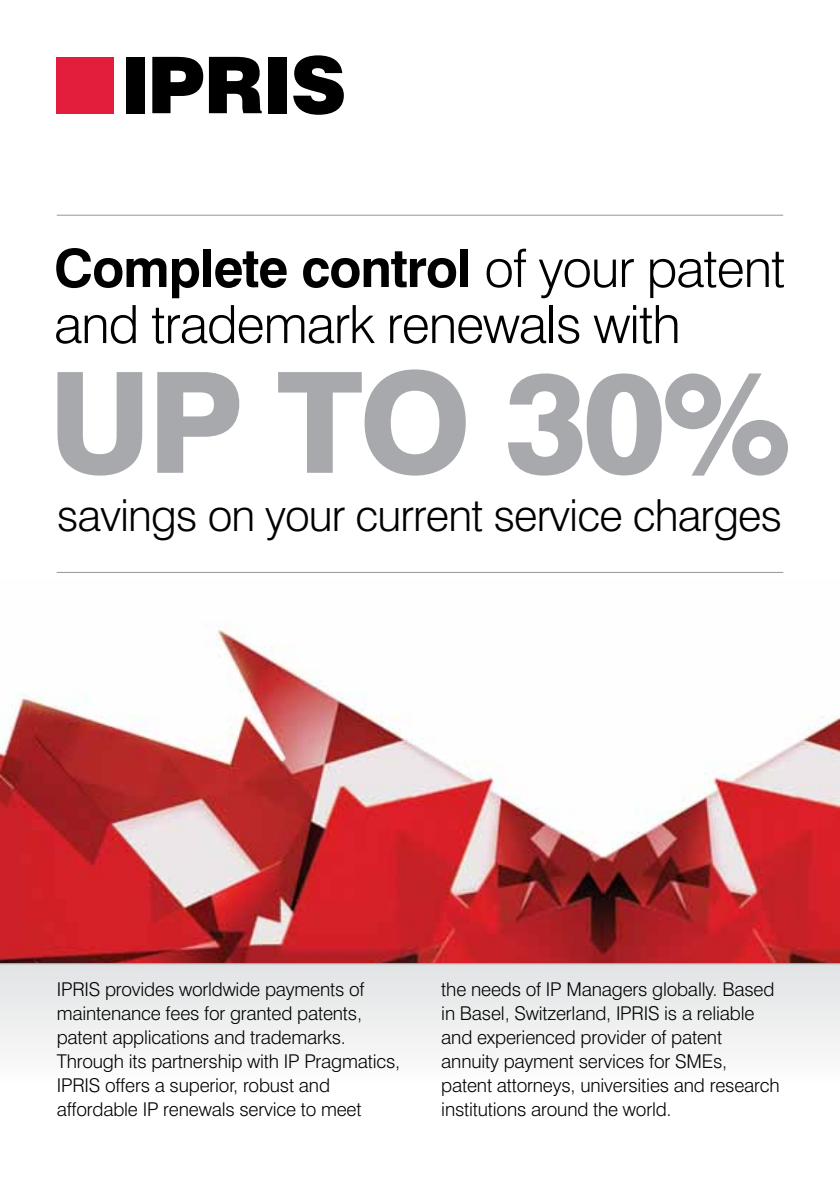
<style>
.page{position:relative;width:840px;height:1191px;background:#fff}
.page>*{position:absolute;margin:0;border:0;box-sizing:border-box;transform-origin:0 0}
.t1{font:800 140px "Swiss 721 BT";color:#a7a9ac}
.t2{font:900 78.4px "Swiss 721 BT";letter-spacing:-.02em;color:#000}
.t3{font:300 52.8px/56px "Swiss 721 BT";letter-spacing:-.02em;color:#000}
.t4{font:300 44.2px "Swiss 721 BT";letter-spacing:-.02em;color:#000}
.t5{font:300 19px/24px "Swiss 721 BT";letter-spacing:-.01em;color:#000}
.s1{font-weight:700}
</style>
<div class="page">
<img style="left:0;top:623px;width:839px;height:340px">
<div style="left:0;top:963px;width:839px;height:228px;background:linear-gradient(to bottom,#e7e7e8,#fff)"></div>
<hr style="left:0;top:963px;width:839px;height:1px;background:#939598">
<hr style="left:57px;top:572px;width:725px;height:1px;background:#939598">
<hr style="left:57px;top:215px;width:725px;height:1px;background:#939598">
<div style="left:57px;top:57px;width:57px;height:57px;background:#e31d3c"></div>
<h2 class="t2" style="left:120px;top:37px;width:228px">IPRIS</h2>
<h3 class="t3" style="left:54px;top:240px;width:732px"><span class="s1">Complete control</span> of your patent and trademark renewals with</h3>
<h1 class="t1" style="left:48px;top:337px;width:744px">UP TO 30%</h1>
<h3 class="t4" style="left:57px;top:488px;width:726px">savings on your current service charges</h3>
<p class="t5" style="left:57px;top:977px;width:345px">IPRIS provides worldwide payments of maintenance fees for granted patents, patent applications and trademarks.<br>Through its partnership with IP Pragmatics, IPRIS offers a superior, robust and affordable IP renewals service to meet</p>
<p class="t5" style="left:441px;top:977px;width:340px">the needs of IP Managers globally. Based in Basel, Switzerland, IPRIS is a reliable and experienced provider of patent annuity payment services for SMEs, patent attorneys, universities and research institutions around the world.</p>
</div>
